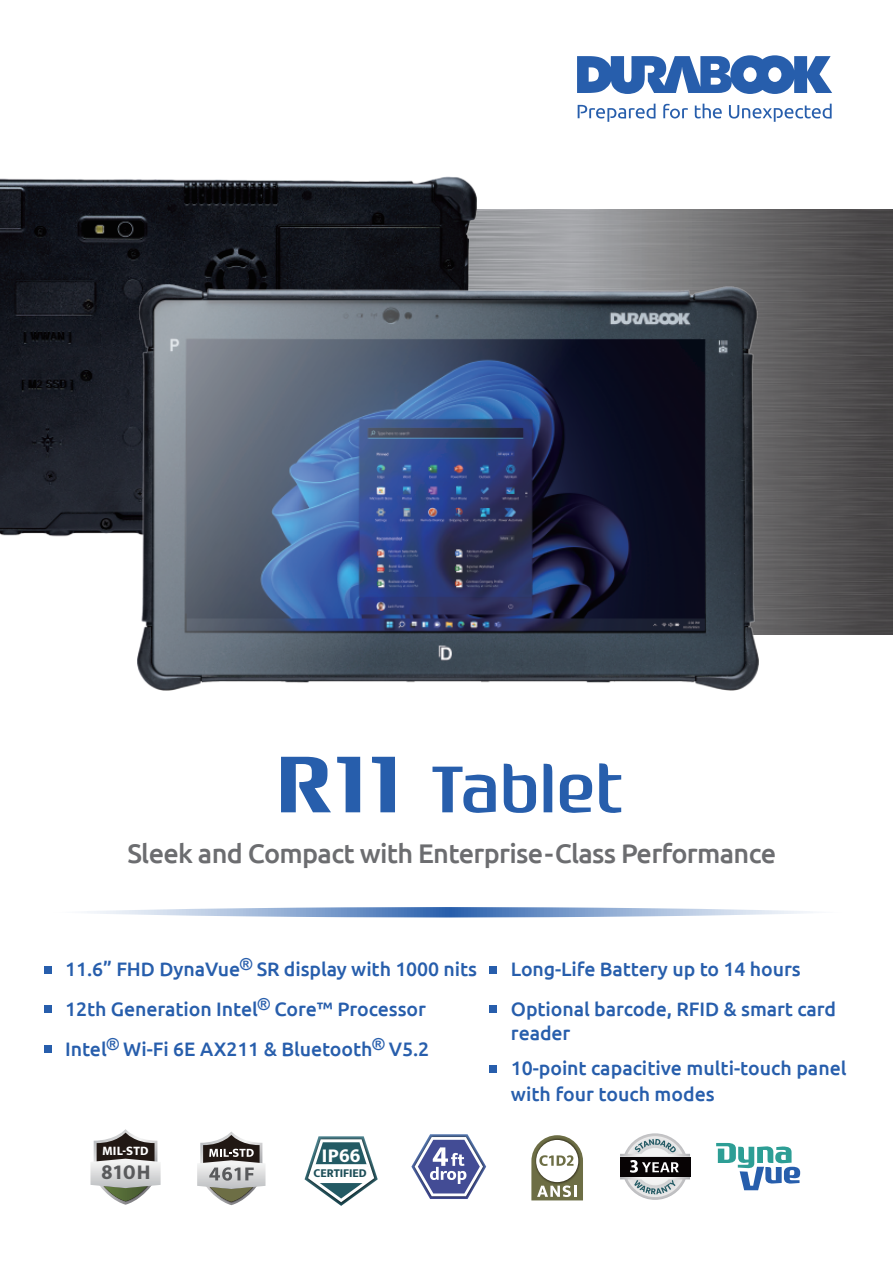
<style>
.page{position:relative;width:893px;height:1263px;background:#fff}
.page>*{position:absolute;margin:0;border:0;box-sizing:border-box;transform-origin:0 0}
.t1{font:500 27px "Ubuntu";letter-spacing:-.025em;color:#6c6d70}
.t2{font:800 21px "Mukta";color:#595a5c}
.t3{font:500 19.5px/39.8px "Ubuntu";letter-spacing:-.005em;color:#275eac}
.t4{font:800 19.5px "Mukta";color:#fff}
.t5{font:800 12.9px "Mukta";letter-spacing:.01em;color:#fff}
.t6{font:800 12px "Mukta";color:#1b4d57}
</style>
<div class="page">
<svg style="left:577px;top:55px;width:255px;height:39px"></svg>
<svg style="left:695px;top:104px;width:27px;height:14px"></svg>
<svg style="left:663px;top:104px;width:25px;height:15px"></svg>
<svg style="left:578px;top:104px;width:77px;height:18px"></svg>
<svg style="left:729px;top:104px;width:103px;height:18px"></svg>
<svg style="left:197px;top:1131px;width:69px;height:74px"></svg>
<svg style="left:716px;top:1143px;width:84px;height:47px"></svg>
<svg style="left:411px;top:1134px;width:75px;height:65px"></svg>
<svg style="left:620px;top:1133px;width:70px;height:67px"></svg>
<svg style="left:531px;top:1135px;width:52px;height:65px"></svg>
<svg style="left:87px;top:907px;width:726px;height:10px"></svg>
<img style="left:476px;top:210px;width:417px;height:425px">
<svg style="left:281px;top:757px;width:50px;height:55px"></svg>
<svg style="left:337px;top:757px;width:23px;height:55px"></svg>
<svg style="left:372px;top:757px;width:23px;height:55px"></svg>
<svg style="left:432px;top:767px;width:64px;height:46px"></svg>
<svg style="left:504px;top:764px;width:32px;height:49px"></svg>
<svg style="left:544px;top:764px;width:8px;height:48px"></svg>
<svg style="left:599px;top:763px;width:22px;height:50px"></svg>
<svg style="left:560px;top:774px;width:32px;height:39px"></svg>
<div style="left:44px;top:966px;width:8px;height:7px;background:#275eac"></div>
<div style="left:44px;top:1005px;width:8px;height:8px;background:#275eac"></div>
<div style="left:489px;top:966px;width:8px;height:7px;background:#275eac"></div>
<div style="left:489px;top:1005px;width:8px;height:8px;background:#275eac"></div>
<div style="left:44px;top:1045px;width:8px;height:8px;background:#275eac"></div>
<img style="left:0;top:176px;width:476px;height:361px">
<svg style="left:305px;top:1136px;width:73px;height:70px"></svg>
<div style="left:489px;top:1065px;width:8px;height:8px;background:#275eac"></div>
<svg style="left:90px;top:1129px;width:71px;height:76px"></svg>
<img style="left:138px;top:284px;width:620px;height:406px">
<h1 class="t1" style="left:127px;top:836px;width:650px">Sleek and Compact with Enterprise-Class Performance</h1>
<p class="t3" style="left:65px;top:949px;width:413px">11.6” FHD DynaVue<sup>®</sup> SR display with 1000 nits<br>12th Generation Intel<sup>®</sup> Core™ Processor<br>Intel<sup>®</sup> Wi-Fi 6E AX211 &amp; Bluetooth<sup>®</sup> V5.2</p>
<p class="t3" style="left:511px;top:949px;width:327px">Long-Life Battery up to 14 hours<br>Optional barcode, RFID &amp; smart card</p>
<p class="t3" style="left:511px;top:1012px;width:61px">reader</p>
<p class="t5" style="left:102px;top:1143px;width:48px">MIL-STD</p>
<p class="t2" style="left:102px;top:1160px;width:50px">810H</p>
<p class="t4" style="left:322px;top:1143px;width:41px">IP66</p>
<p class="t6" style="left:314px;top:1166px;width:55px">CERTIFIED</p>
<p class="t3" style="left:511px;top:1055px;width:337px;line-height:25.5px">10-point capacitive multi-touch panel with four touch modes</p>
</div>
